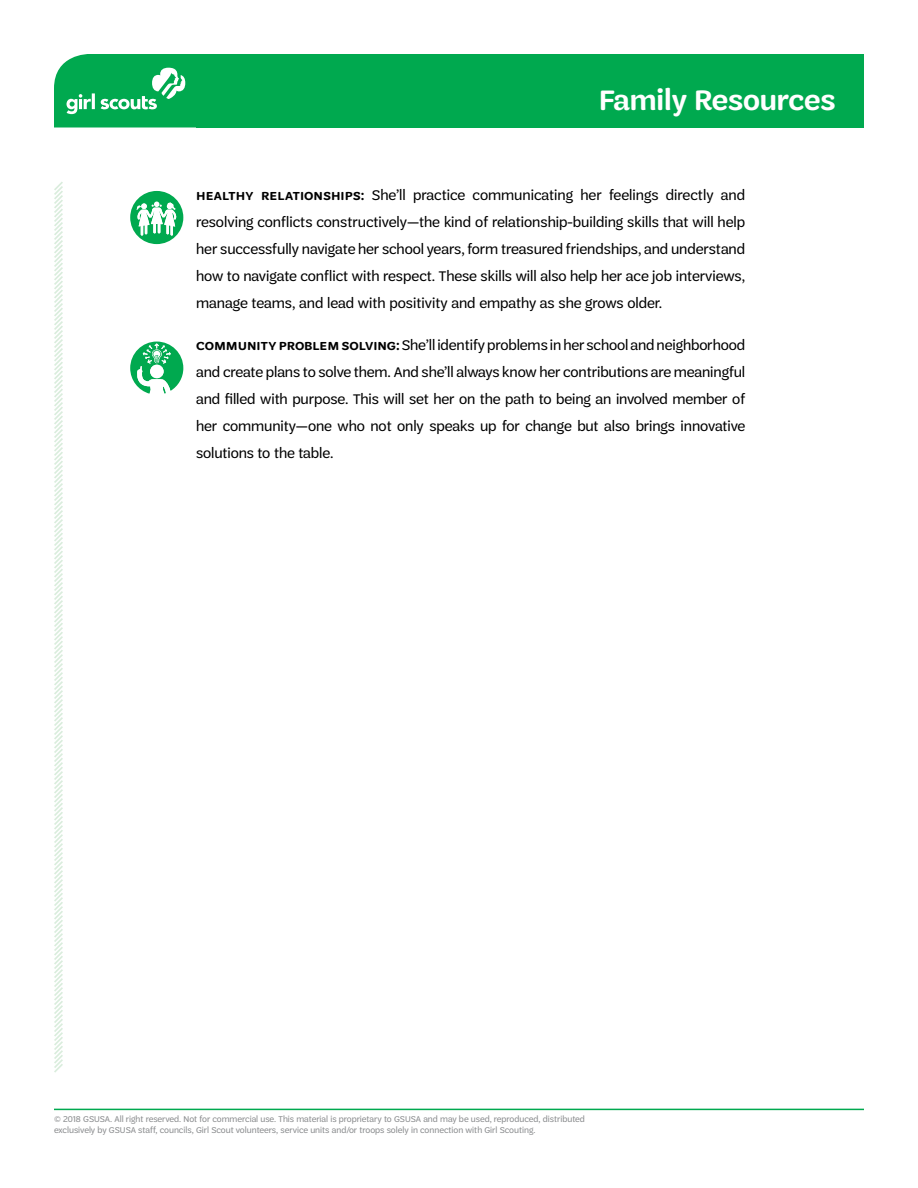
<style>
.page{position:relative;width:918px;height:1188px;background:#fff}
.page>*{position:absolute;margin:0;border:0;box-sizing:border-box;transform-origin:0 0}
.t1{font:600 30px "Trefoil Sans";color:#fff}
.t2{font:15px/27px "Trefoil Sans";letter-spacing:-.005em;color:#000;text-align:justify}
.t3{font:9px/10.8px "Trefoil Sans";color:#8a8c8e}
.s1{font-weight:600}
</style>
<div class="page">
<div style="left:196px;top:54px;width:668px;height:74px;background:#00a94f"></div>
<svg style="left:54px;top:54px;width:142px;height:74px;background:#23b467"></svg>
<svg style="left:54px;top:182px;width:9px;height:891px"></svg>
<hr style="left:54px;top:1109px;width:810px;height:1px;background:#00a94f">
<svg style="left:130px;top:342px;width:53px;height:52px"></svg>
<svg style="left:130px;top:191px;width:53px;height:53px"></svg>
<h1 class="t1" style="left:599px;top:83px;width:238px">Family Resources</h1>
<p class="t2" style="left:196px;top:182px;width:551px"><span class="s1">healthy relationships:</span> She’ll practice communicating her feelings directly and resolving conflicts constructively—the kind of relationship-building skills that will help her successfully navigate her school years, form treasured friendships, and understand how to navigate conflict with respect. These skills will also help her ace job interviews, manage teams, and lead with positivity and empathy as she grows older.</p>
<p class="t2" style="left:196px;top:332px;width:551px"><span class="s1">community problem solving:</span> She’ll identify problems in her school and neighborhood and create plans to solve them. And she’ll always know her contributions are meaningful and filled with purpose. This will set her on the path to being an involved member of her community—one who not only speaks up for change but also brings innovative solutions to the table.</p>
<p class="t3" style="left:54px;top:1114px;width:532px">© 2018 GSUSA. All right reserved. Not for commercial use. This material is proprietary to GSUSA and may be used, reproduced, distributed exclusively by GSUSA staff, councils, Girl Scout volunteers, service units and/or troops solely in connection with Girl Scouting.</p>
</div>
